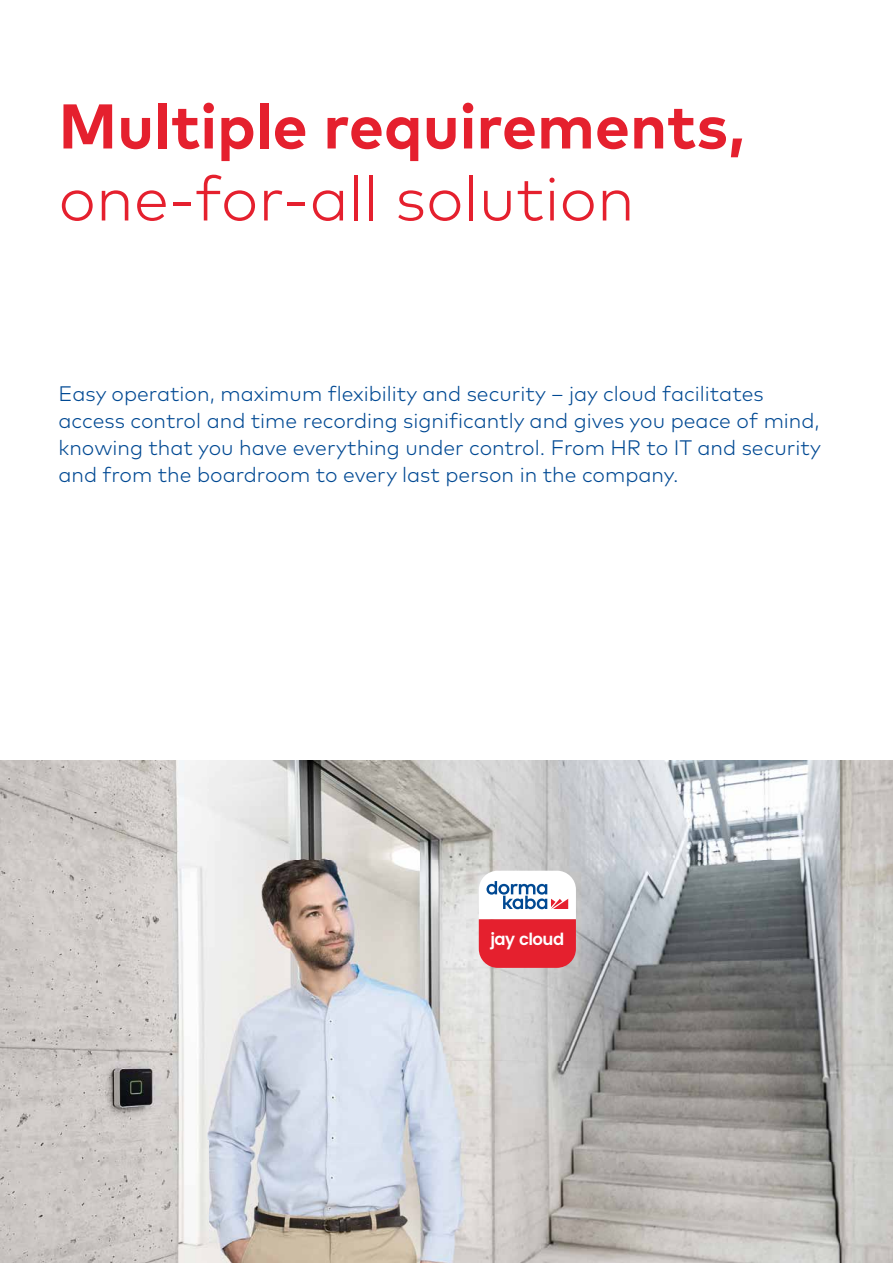
<style>
.page{position:relative;width:893px;height:1263px;background:#fff}
.page>*{position:absolute;margin:0;border:0;box-sizing:border-box;transform-origin:0 0}
.t1{font:700 63px "Mark Pro";color:#e5202e}
.t2{font:300 63px "Mark Pro";color:#e5202e}
.t3{font:300 21px/27px "Mark Pro";color:#004993}
.t4{font:600 16.65px "Poppins";letter-spacing:-.035em;color:#fff}
</style>
<div class="page">
<img style="left:0;top:760px;width:893px;height:503px">
<svg style="left:479px;top:871px;width:97px;height:97px"></svg>
<h1 class="t1" style="left:58px;top:78px;width:688px">Multiple requirements,</h1>
<h1 class="t2" style="left:58px;top:151px;width:578px">one-for-all solution</h1>
<p class="t3" style="left:58px;top:378px;width:764px">Easy operation, maximum flexibility and security – jay cloud facilitates access control and time recording significantly and gives you peace of mind, knowing that you have everything under control. From HR to IT and security and from the boardroom to every last person in the company.</p>
<p class="t4" style="left:490px;top:928px;width:75px">jay cloud</p>
</div>
